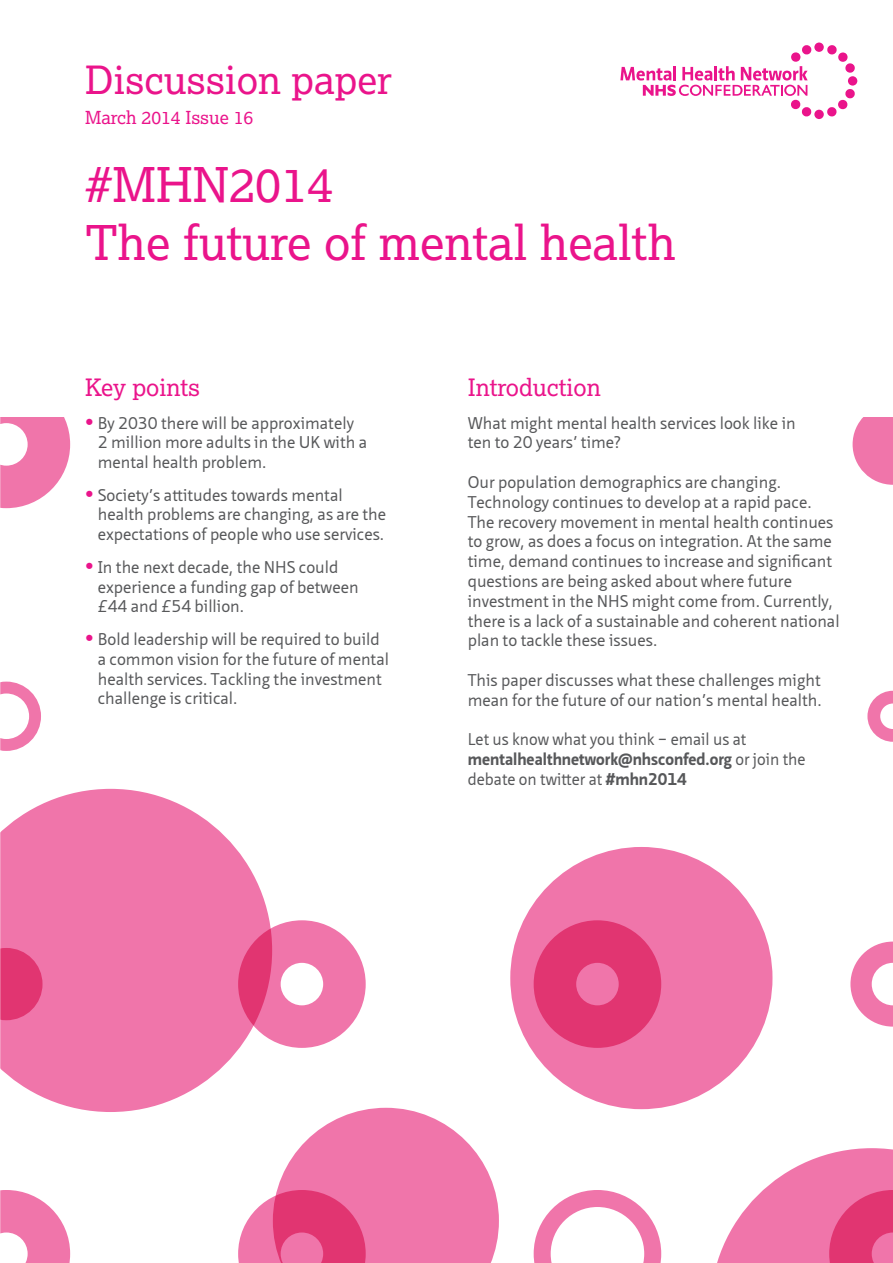
<style>
.page{position:relative;width:893px;height:1263px;background:#fff}
.page>*{position:absolute;margin:0;border:0;box-sizing:border-box;transform-origin:0 0}
.t1{font:48px/57.6px "Lexia";color:#ea148b}
.t2{font:39px "Lexia";color:#ea148b}
.t3{font:24px "Lexia";color:#ea148b}
.t4{font:18px "Lexia";color:#ea148b}
.t5{font:16.5px/19.8px "Neue Sans Pro";color:#57585a}
.s1{font-weight:700;font-size:21px;color:#ea148b}
.s2{font-weight:700}
</style>
<div class="page">
<svg style="left:867px;top:691px;width:26px;height:51px"></svg>
<svg style="left:853px;top:417px;width:40px;height:68px"></svg>
<svg style="left:0;top:417px;width:70px;height:91px"></svg>
<svg style="left:0;top:682px;width:41px;height:69px"></svg>
<svg style="left:0;top:789px;width:270px;height:323px;fill:#f075aa"></svg>
<div style="left:510px;top:847px;width:262px;height:262px;background:#f075aa;border-radius:50%"></div>
<svg style="left:534px;top:920px;width:127px;height:128px"></svg>
<svg style="left:0;top:948px;width:43px;height:72px"></svg>
<svg style="left:238px;top:920px;width:128px;height:128px"></svg>
<svg style="left:534px;top:1190px;width:127px;height:73px"></svg>
<svg style="left:850px;top:941px;width:43px;height:85px"></svg>
<svg style="left:0;top:1190px;width:70px;height:73px"></svg>
<svg style="left:717px;top:1148px;width:176px;height:115px"></svg>
<svg style="left:238px;top:1108px;width:261px;height:155px"></svg>
<div style="left:814px;top:43px;width:10px;height:9px;background:#ea148b;border-radius:50%"></div>
<svg style="left:827px;top:45px;width:30px;height:72px"></svg>
<div style="left:814px;top:110px;width:10px;height:9px;background:#ea148b;border-radius:50%"></div>
<svg style="left:620px;top:45px;width:192px;height:72px"></svg>
<h2 class="t2" style="left:85px;top:55px;width:308px">Discussion paper</h2>
<p class="t4" style="left:85px;top:106px;width:170px">March 2014 Issue 16</p>
<h1 class="t1" style="left:85px;top:155px;width:592px">#MHN2014<br>The future of mental health</h1>
<h3 class="t3" style="left:85px;top:372px;width:117px">Key points</h3>
<p class="t5" style="left:98px;top:412px;width:271px;text-indent:-13px"><span class="s1">•</span> By 2030 there will be approximately<br>2 million more adults in the UK with a mental health problem.</p>
<p class="t5" style="left:98px;top:485px;width:290px;text-indent:-13px"><span class="s1">•</span> Society’s attitudes towards mental health problems are changing, as are the expectations of people who use services.</p>
<p class="t5" style="left:98px;top:557px;width:262px;text-indent:-13px"><span class="s1">•</span> In the next decade, the NHS could experience a funding gap of between £44 and £54 billion.</p>
<p class="t5" style="left:98px;top:629px;width:293px;text-indent:-13px"><span class="s1">•</span> Bold leadership will be required to build a common vision for the future of mental health services. Tackling the investment challenge is critical.</p>
<h3 class="t3" style="left:468px;top:372px;width:135px">Introduction</h3>
<p class="t5" style="left:468px;top:412px;width:329px">What might mental health services look like in ten to 20 years’ time?</p>
<p class="t5" style="left:468px;top:472px;width:373px">Our population demographics are changing.<br>Technology continues to develop at a rapid pace.<br>The recovery movement in mental health continues to grow, as does a focus on integration. At the same time, demand continues to increase and significant questions are being asked about where future investment in the NHS might come from. Currently, there is a lack of a sustainable and coherent national plan to tackle these issues.</p>
<p class="t5" style="left:468px;top:670px;width:355px">This paper discusses what these challenges might mean for the future of our nation’s mental health.</p>
<p class="t5" style="left:468px;top:729px;width:339px">Let us know what you think – email us at <span class="s2">mentalhealthnetwork@nhsconfed.org</span> or join the debate on twitter at <span class="s2">#mhn2014</span></p>
</div>
